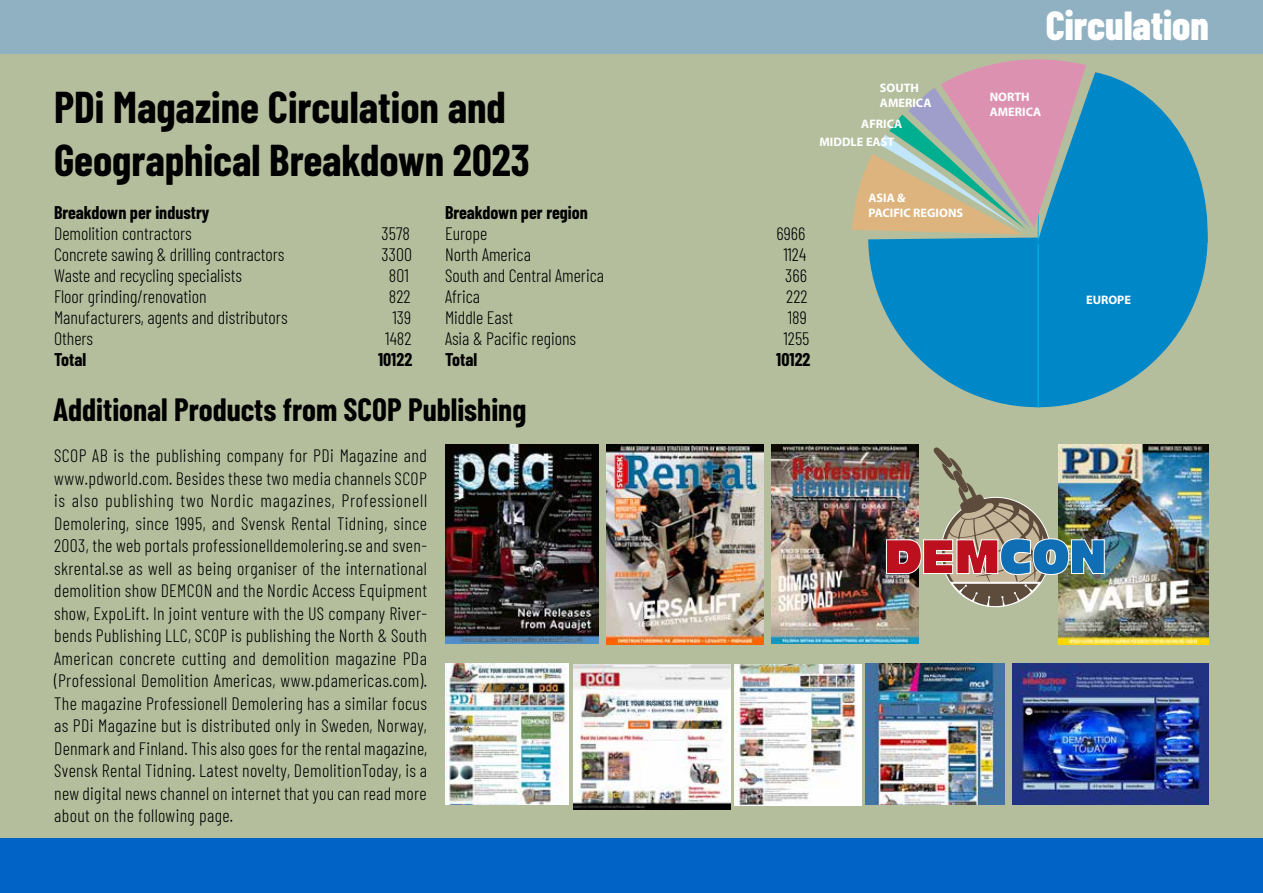
<style>
.page{position:relative;width:1263px;height:893px;background:#fff}
.page>*{position:absolute;margin:0;border:0;box-sizing:border-box;transform-origin:0 0}
.t1{font:700 43.5px/52.5px "Barlow Condensed";color:#000}
.t2{font:800 40.5px "Barlow Condensed";color:#fff}
.t3{font:700 31.5px "Barlow Condensed";color:#000}
.t4{font:300 18px/22.5px "Barlow Condensed";color:#000;text-align:justify}
.t5{font:700 18px "Barlow Condensed";color:#000}
.t6{font:700 12.3px/14.9px "Myriad Pro";color:#fff}
</style>
<div class="page">
<div style="left:0;top:1px;width:1263px;height:892px;background:#b4be9d"></div>
<div style="left:0;top:1px;width:1263px;height:53px;background:#90b1c1"></div>
<div style="left:0;top:839px;width:1263px;height:54px;background:#0063c5"></div>
<svg style="left:852px;top:59px;width:356px;height:348px"></svg>
<img style="left:446px;top:664px;width:122px;height:140px">
<img style="left:735px;top:664px;width:126px;height:141px">
<img style="left:866px;top:664px;width:139px;height:141px">
<img style="left:573px;top:664px;width:157px;height:146px">
<img style="left:1012px;top:664px;width:196px;height:140px">
<img style="left:1058px;top:445px;width:150px;height:199px">
<img style="left:445px;top:444px;width:154px;height:200px">
<img style="left:771px;top:444px;width:148px;height:199px">
<img style="left:607px;top:444px;width:156px;height:200px">
<img style="left:886px;top:447px;width:224px;height:160px">
<h1 class="t1" style="left:54px;top:79px;width:477px">PDi Magazine Circulation and<br>Geographical Breakdown 2023</h1>
<p class="t5" style="left:445px;top:200px;width:144px">Breakdown per region</p>
<p class="t4" style="left:445px;top:221px;width:44px">Europe</p>
<p class="t4" style="left:777px;top:221px;width:30px">6966</p>
<p class="t4" style="left:445px;top:242px;width:87px">North America</p>
<p class="t4" style="left:783px;top:242px;width:24px">1124</p>
<p class="t4" style="left:445px;top:263px;width:161px">South and Central America</p>
<p class="t4" style="left:785px;top:263px;width:23px">366</p>
<p class="t4" style="left:445px;top:284px;width:37px">Africa</p>
<p class="t4" style="left:786px;top:284px;width:23px">222</p>
<p class="t4" style="left:445px;top:305px;width:70px">Middle East</p>
<p class="t4" style="left:788px;top:305px;width:21px">189</p>
<p class="t4" style="left:445px;top:326px;width:133px">Asia &amp; Pacific regions</p>
<p class="t4" style="left:783px;top:326px;width:27px">1255</p>
<p class="t5" style="left:445px;top:347px;width:34px">Total</p>
<p class="t5" style="left:776px;top:347px;width:36px">10122</p>
<p class="t5" style="left:54px;top:200px;width:157px">Breakdown per industry</p>
<p class="t4" style="left:54px;top:221px;width:139px">Demolition contractors</p>
<p class="t4" style="left:382px;top:221px;width:30px">3578</p>
<p class="t4" style="left:54px;top:242px;width:232px">Concrete sawing &amp; drilling contractors</p>
<p class="t4" style="left:382px;top:242px;width:32px">3300</p>
<p class="t4" style="left:54px;top:263px;width:189px">Waste and recycling specialists</p>
<p class="t4" style="left:389px;top:263px;width:21px">801</p>
<p class="t4" style="left:54px;top:284px;width:154px">Floor grinding/renovation</p>
<p class="t4" style="left:389px;top:284px;width:23px">822</p>
<p class="t4" style="left:54px;top:305px;width:235px">Manufacturers, agents and distributors</p>
<p class="t4" style="left:392px;top:305px;width:20px">139</p>
<p class="t4" style="left:54px;top:326px;width:41px">Others</p>
<p class="t4" style="left:385px;top:326px;width:28px">1482</p>
<p class="t5" style="left:54px;top:347px;width:34px">Total</p>
<p class="t5" style="left:378px;top:347px;width:36px">10122</p>
<h3 class="t3" style="left:53px;top:388px;width:475px">Additional Products from SCOP Publishing</h3>
<p class="t4" style="left:54px;top:443px;width:375px">SCOP AB is the publishing company for PDi Magazine and www.pdworld.com. Besides these two media channels SCOP is also publishing two Nordic magazines, Professionell Demolering, since 1995, and Svensk Rental Tidning, since 2003, the web portals professionelldemolering.se and sven&shy;skrental.se as well as being organiser of the international demolition show DEMCON and the Nordic Access Equipment show, ExpoLift. In joint venture with the US company River&shy;bends Publishing LLC, SCOP is publishing the North &amp; South American concrete cutting and demolition magazine PDa (Professional Demolition Americas, www.pdamericas.com).<br>The magazine Professionell Demolering has a similar focus as PDi Magazine but is distributed only in Sweden, Norway, Denmark and Finland. This also goes for the rental magazine, Svensk Rental Tidning. Latest novelty, DemolitionToday, is a new digital news channel on internet that you can read more about on the following page.</p>
<p class="t6" style="left:880px;top:80px;width:53px">SOUTH<br>AMERICA</p>
<p class="t6" style="left:819px;top:114px;width:84px;line-height:18.1px;text-indent:42px">AFRICA<br>MIDDLE EAST</p>
<p class="t6" style="left:868px;top:190px;width:96px">ASIA &amp;<br>PACIFIC REGIONS</p>
<h2 class="t2" style="left:1046px;top:-4px;width:165px">Circulation</h2>
<p class="t6" style="left:990px;top:89px;width:53px">NORTH<br>AMERICA</p>
<p class="t6" style="left:1086px;top:292px;width:46px">EUROPE</p>
</div>
